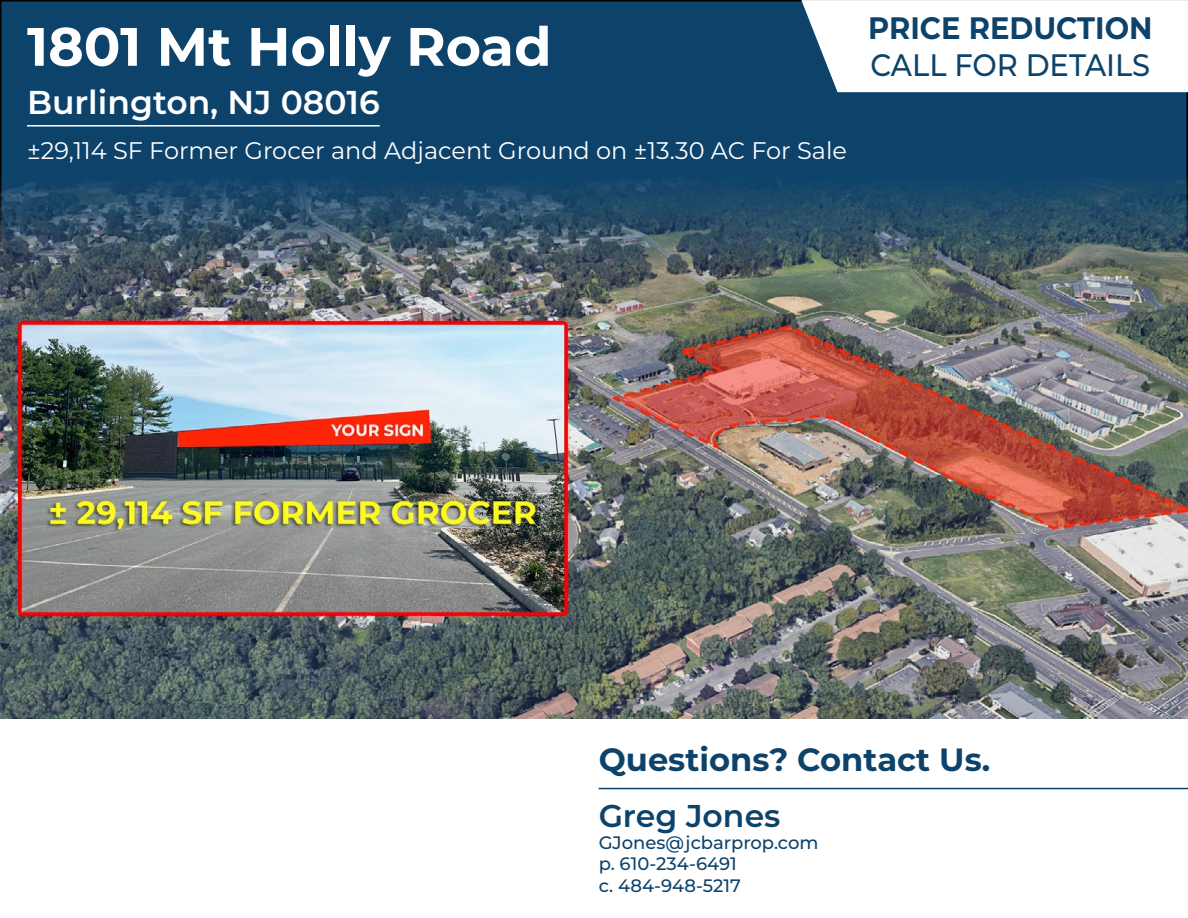
<style>
.page{position:relative;width:1188px;height:918px;background:#fff}
.page>*{position:absolute;margin:0;border:0;box-sizing:border-box;transform-origin:0 0}
.t1{font:700 54px "Montserrat";color:#fff}
.t2{font:600 33px "Montserrat";color:#fff}
.t3{font:700 32.1px "Montserrat";color:#0d436b}
.t4{font:600 31.5px "Montserrat";color:#0d436b}
.t5{font:700 31.05px "Montserrat";color:#0d436b;scale:.93 1}
.t6{font:500 31.05px "Montserrat";color:#0d436b;scale:.93 1}
.t7{font:24px "Montserrat";color:#fff}
.t8{font:500 18px/21.6px "Montserrat";color:#0d436b}
</style>
<div class="page">
<img style="left:0;top:286px;width:1188px;height:432px">
<svg style="left:3px;top:3px;width:1182px;height:280px;background:#204b69"></svg>
<div style="left:0;top:0;width:1188px;height:286px;border:2px solid #000"></div>
<hr style="left:599px;top:788px;width:589px;height:1px;background:#0d436b">
<hr style="left:27px;top:125px;width:353px;height:2px;background:#fff">
<svg style="left:801px;top:0;width:387px;height:92px"></svg>
<h1 class="t1" style="left:27px;top:8px;width:526px">1801 Mt Holly Road</h1>
<h2 class="t2" style="left:27px;top:79px;width:354px">Burlington, NJ 08016</h2>
<p class="t7" style="left:27px;top:134px;width:821px">±29,114 SF Former Grocer and Adjacent Ground on ±13.30 AC For Sale</p>
<p class="t5" style="left:868px;top:6px;width:307px">PRICE REDUCTION</p>
<p class="t6" style="left:870px;top:44px;width:302px">CALL FOR DETAILS</p>
<h3 class="t3" style="left:599px;top:737px;width:393px">Questions? Contact Us.</h3>
<h3 class="t4" style="left:599px;top:794px;width:183px">Greg Jones</h3>
<p class="t8" style="left:599px;top:831px;width:221px">GJones@jcbarprop.com p. 610-234-6491<br>c. 484-948-5217</p>
</div>
